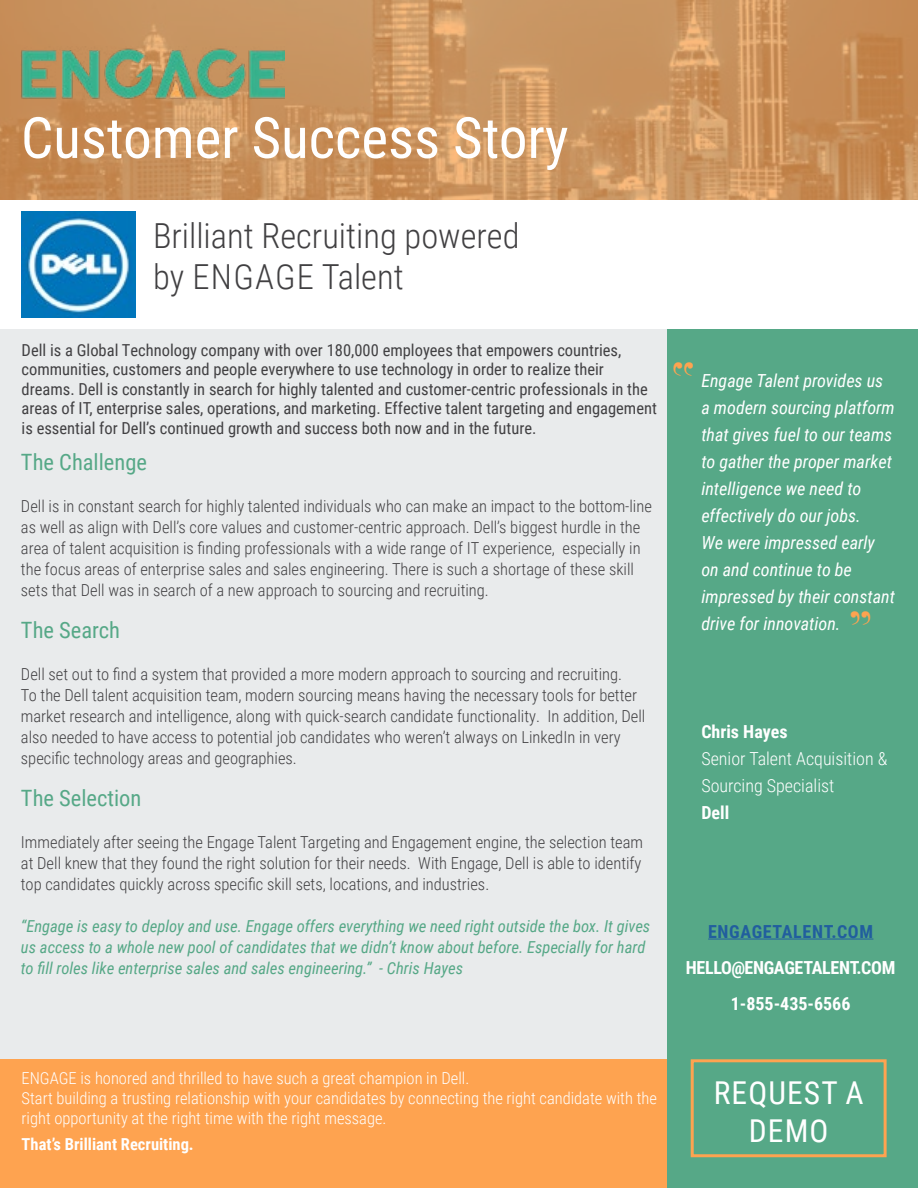
<style>
.page{position:relative;width:918px;height:1188px;background:#fff}
.page>*{position:absolute;margin:0;border:0;box-sizing:border-box;transform-origin:0 0}
.t1{font:57px "Roboto Condensed";color:#fff}
.t2{font:700 45px "Bodoni Svty Two ITCTT";color:#fea350}
.t3{font:300 34.5px/41.4px "Roboto Condensed";color:#414042}
.t4{font:31.5px/37.8px "Roboto Condensed";letter-spacing:.035em;color:#fff;text-align:center}
.t5{font:22.5px "Roboto Condensed";color:#56a887}
.t6{font:italic 18px/27px "Roboto Condensed";color:#fff}
.t7{font:700 18px/36px "Roboto Condensed";color:#fff;text-align:center}
.t8{font:300 18px/27px "Roboto Condensed";color:#fff}
.t9{font:700 18px "Roboto Condensed";letter-spacing:.035em;color:#215e9e}
.t10{font:300 16.5px/21px "Roboto Condensed";color:#414042}
.t11{font:16.5px/19.5px "Roboto Condensed";color:#414042}
.t12{font:italic 16.5px/21px "Roboto Condensed";color:#56a887}
.t13{font:300 16.5px/19.8px "Roboto Condensed";color:#fff}
.t14{font:700 16.5px "Roboto Condensed";color:#fff}
</style>
<div class="page">
<div style="left:666px;top:329px;width:252px;height:859px;background:#56a887"></div>
<div style="left:0;top:329px;width:666px;height:852px;background:#e9ebec"></div>
<svg style="left:0;top:0;width:918px;height:200px;background:#cb935e"></svg>
<div style="left:691px;top:1059px;width:196px;height:98px;border:3px solid #fea350"></div>
<img style="left:21px;top:47px;width:264px;height:52px">
<hr style="left:708px;top:939px;width:165px;height:1px;background:#215e9e">
<div style="left:0;top:1059px;width:666px;height:129px;background:#fea350"></div>
<img style="left:22px;top:211px;width:114px;height:107px">
<h1 class="t1" style="left:21px;top:98px;width:549px">Customer Success Story</h1>
<h3 class="t3" style="left:153px;top:213px;width:368px">Brilliant Recruiting powered by ENGAGE Talent</h3>
<p class="t11" style="left:22px;top:339px;width:637px">Dell is a Global Technology company with over 180,000 employees that empowers countries, communities, customers and people everywhere to use technology in order to realize their dreams. Dell is constantly in search for highly talented and customer-centric professionals in the areas of IT, enterprise sales, operations, and marketing. Effective talent targeting and engagement is essential for Dell’s continued growth and success both now and in the future.</p>
<h3 class="t5" style="left:21px;top:446px;width:128px">The Challenge</h3>
<p class="t10" style="left:21px;top:495px;width:632px">Dell is in constant search for highly talented individuals who can make an impact to the bottom-line as well as align with Dell’s core values and customer-centric approach. Dell’s biggest hurdle in the area of talent acquisition is finding professionals with a wide range of IT experience, especially in the focus areas of enterprise sales and sales engineering. There is such a shortage of these skill sets that Dell was in search of a new approach to sourcing and recruiting.</p>
<h3 class="t5" style="left:21px;top:614px;width:101px">The Search</h3>
<p class="t10" style="left:21px;top:663px;width:626px">Dell set out to find a system that provided a more modern approach to sourcing and recruiting.<br>To the Dell talent acquisition team, modern sourcing means having the necessary tools for better market research and intelligence, along with quick-search candidate functionality. In addition, Dell also needed to have access to potential job candidates who weren’t always on LinkedIn in very specific technology areas and geographies.</p>
<h3 class="t5" style="left:21px;top:782px;width:122px">The Selection</h3>
<p class="t10" style="left:21px;top:831px;width:624px;text-align:justify">Immediately after seeing the Engage Talent Targeting and Engagement engine, the selection team at Dell knew that they found the right solution for their needs. With Engage, Dell is able to identify top candidates quickly across specific skill sets, locations, and industries.</p>
<p class="t12" style="left:21px;top:915px;width:631px">“Engage is easy to deploy and use. Engage offers everything we need right outside the box. It gives us access to a whole new pool of candidates that we didn’t know about before. Especially for hard to fill roles like enterprise sales and sales engineering.” - Chris Hayes</p>
<p class="t13" style="left:22px;top:1068px;width:637px">ENGAGE is honored and thrilled to have such a great champion in Dell.<br>Start building a trusting relationship with your candidates by connecting the right candidate with the right opportunity at the right time with the right message.</p>
<p class="t14" style="left:22px;top:1132px;width:174px">That’s Brilliant Recruiting.</p>
<p class="t6" style="left:701px;top:367px;width:195px">Engage Talent provides us a modern sourcing platform that gives fuel to our teams to gather the proper market intelligence we need to effectively do our jobs.<br>We were impressed early on and continue to be impressed by their constant drive for innovation.</p>
<h2 class="t2" style="left:873px;top:645px;width:27px;rotate:-180deg">“</h2>
<p class="t7" style="left:701px;top:713px;width:88px">Chris Hayes</p>
<p class="t8" style="left:701px;top:745px;width:188px">Senior Talent Acquisition &amp;<br>Sourcing Specialist</p>
<p class="t7" style="left:701px;top:794px;width:29px">Dell</p>
<p class="t9" style="left:708px;top:919px;width:166px">ENGAGETALENT.COM</p>
<p class="t7" style="left:686px;top:949px;width:211px">HELLO@ENGAGETALENT.COM<br>1-855-435-6566</p>
<h3 class="t4" style="left:714px;top:1072px;width:151px">REQUEST A<br>DEMO</h3>
</div>
